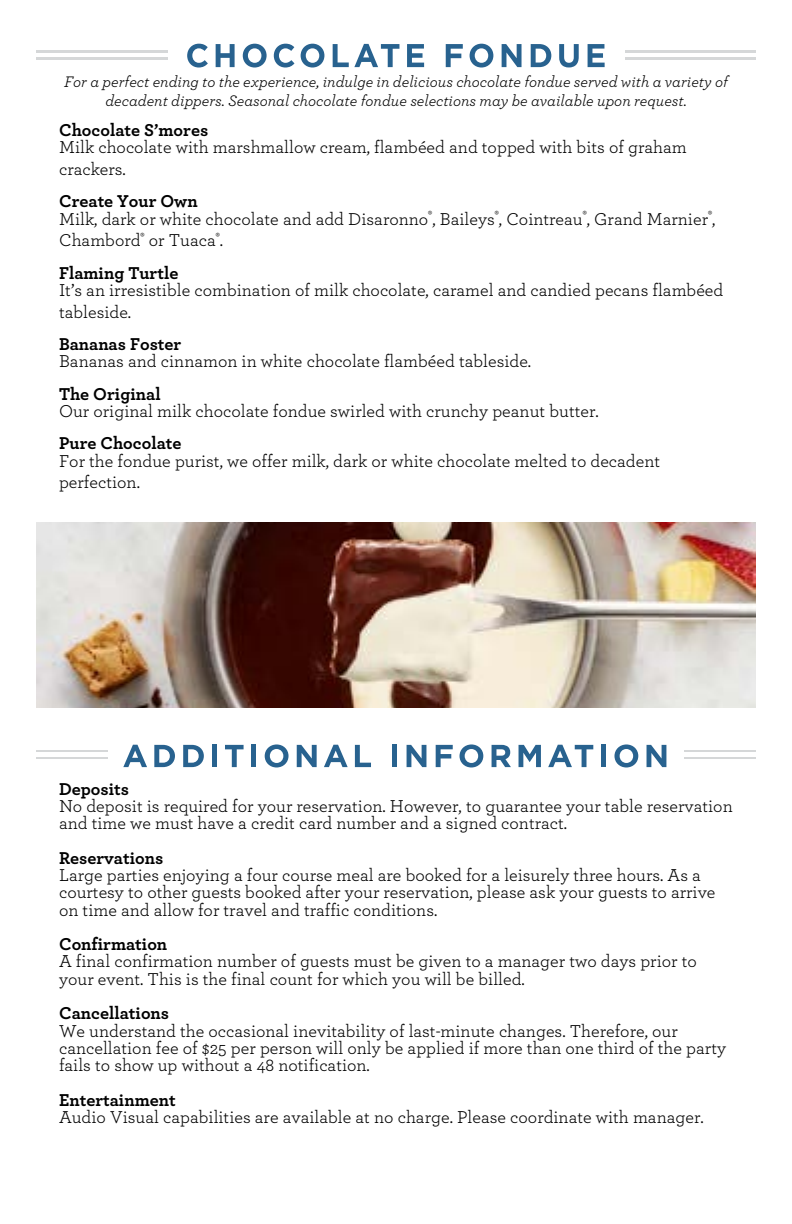
<style>
.page{position:relative;width:792px;height:1224px;background:#fff}
.page>*{position:absolute;margin:0;border:0;box-sizing:border-box;transform-origin:0 0}
.t1{font:18px/17.2px "Archer";color:#000}
.t2{font:700 18px "Archer";color:#000}
.t3{font:italic 16px/19.2px "Archer";color:#000;text-align:center}
.s1{color:#fff}
.s2{font-weight:700}
</style>
<div class="page">
<hr style="left:36px;top:50px;width:720px;height:2px;background:#d5d7d8">
<hr style="left:36px;top:58px;width:720px;height:2px;background:#d5d7d8">
<div style="left:168px;top:41px;width:456px;height:32px;background:#fff"></div>
<svg style="left:187px;top:44px;width:21px;height:24px"></svg>
<svg style="left:216px;top:44px;width:19px;height:23px"></svg>
<svg style="left:243px;top:44px;width:24px;height:24px"></svg>
<svg style="left:274px;top:44px;width:20px;height:24px"></svg>
<svg style="left:301px;top:44px;width:23px;height:24px"></svg>
<svg style="left:333px;top:44px;width:66px;height:23px"></svg>
<svg style="left:407px;top:44px;width:17px;height:23px"></svg>
<svg style="left:446px;top:44px;width:17px;height:23px"></svg>
<svg style="left:470px;top:44px;width:23px;height:24px"></svg>
<svg style="left:502px;top:44px;width:20px;height:23px"></svg>
<svg style="left:531px;top:44px;width:20px;height:23px"></svg>
<svg style="left:559px;top:44px;width:20px;height:23px"></svg>
<svg style="left:588px;top:44px;width:17px;height:23px"></svg>
<img style="left:36px;top:523px;width:720px;height:185px">
<hr style="left:36px;top:750px;width:720px;height:2px;background:#d5d7d8">
<hr style="left:36px;top:757px;width:720px;height:2px;background:#d5d7d8">
<div style="left:108px;top:742px;width:576px;height:28px;background:#fff"></div>
<svg style="left:123px;top:745px;width:24px;height:22px"></svg>
<svg style="left:154px;top:745px;width:21px;height:22px"></svg>
<svg style="left:183px;top:745px;width:21px;height:22px"></svg>
<div style="left:212px;top:745px;width:5px;height:22px;background:#28628f"></div>
<svg style="left:225px;top:745px;width:19px;height:22px"></svg>
<div style="left:251px;top:745px;width:5px;height:22px;background:#28628f"></div>
<svg style="left:265px;top:744px;width:24px;height:23px"></svg>
<svg style="left:297px;top:745px;width:20px;height:22px"></svg>
<svg style="left:324px;top:745px;width:24px;height:22px"></svg>
<svg style="left:355px;top:745px;width:16px;height:22px"></svg>
<div style="left:392px;top:745px;width:5px;height:22px;background:#28628f"></div>
<svg style="left:407px;top:745px;width:19px;height:22px"></svg>
<svg style="left:436px;top:745px;width:17px;height:22px"></svg>
<svg style="left:460px;top:744px;width:23px;height:23px"></svg>
<svg style="left:492px;top:745px;width:19px;height:22px"></svg>
<svg style="left:519px;top:745px;width:22px;height:22px"></svg>
<svg style="left:548px;top:745px;width:45px;height:22px"></svg>
<div style="left:601px;top:745px;width:5px;height:22px;background:#28628f"></div>
<svg style="left:614px;top:744px;width:24px;height:23px"></svg>
<svg style="left:647px;top:745px;width:19px;height:22px"></svg>
<p class="t3" style="left:64px;top:71px;width:665px">For a perfect ending to the experience, indulge in delicious chocolate fondue served with a variety of decadent dippers. Seasonal chocolate fondue selections may be available upon request.</p>
<p class="t2" style="left:59px;top:119px;width:151px">Chocolate S’mores</p>
<p class="t1" style="left:59px;top:137px;width:629px;line-height:21.6px">Milk chocolate with marshmallow cream, flambéed and topped with bits of graham crackers.<span class="s1">.</span></p>
<p class="t1" style="left:59px;top:193px;width:658px"><span class="s2">Create Your Own<br></span>Milk, dark or white chocolate and add Disaronno<sup>®</sup>, Baileys<sup>®</sup>, Cointreau<sup>®</sup>, Grand Marnier<sup>®</sup>,</p>
<p class="t1" style="left:59px;top:224px;width:169px;line-height:32.4px">Chambord<sup>®</sup> or Tuaca<sup>®</sup>.<span class="s1">.<br></span><span class="s2">Flaming Turtle</span></p>
<p class="t1" style="left:59px;top:279px;width:666px;line-height:21.6px">It’s an irresistible combination of milk chocolate, caramel and candied pecans flambéed tableside.<span class="s1">.</span></p>
<p class="t1" style="left:59px;top:335px;width:477px"><span class="s2">Bananas Foster<br></span>Bananas and cinnamon in white chocolate flambéed tableside.<span class="s1">.</span></p>
<p class="t1" style="left:59px;top:385px;width:545px"><span class="s2">The Original<br></span>Our original milk chocolate fondue swirled with crunchy peanut butter.<span class="s1">.</span></p>
<p class="t2" style="left:59px;top:432px;width:124px">Pure Chocolate</p>
<p class="t1" style="left:59px;top:450px;width:603px;line-height:21.6px">For the fondue purist, we offer milk, dark or white chocolate melted to decadent perfection.<span class="s1">.</span></p>
<p class="t2" style="left:59px;top:778px;width:72px">Deposits</p>
<p class="t1" style="left:59px;top:797px;width:675px">No deposit is required for your reservation. However, to guarantee your table reservation and time we must have a credit card number and a signed contract.</p>
<p class="t2" style="left:59px;top:847px;width:106px">Reservations</p>
<p class="t1" style="left:59px;top:867px;width:658px">Large parties enjoying a four course meal are booked for a leisurely three hours. As a courtesy to other guests booked after your reservation, please ask your guests to arrive on time and allow for travel and traffic conditions.</p>
<p class="t2" style="left:59px;top:933px;width:110px">Confirmation</p>
<p class="t1" style="left:59px;top:953px;width:639px">A final confirmation number of guests must be given to a manager two days prior to your event. This is the final count for which you will be billed.</p>
<p class="t2" style="left:59px;top:1002px;width:112px">Cancellations</p>
<p class="t1" style="left:59px;top:1022px;width:669px">We understand the occasional inevitability of last-minute changes. Therefore, our cancellation fee of $25 per person will only be applied if more than one third of the party fails to show up without a 48 notification.</p>
<p class="t2" style="left:59px;top:1089px;width:118px">Entertainment</p>
<p class="t1" style="left:59px;top:1108px;width:646px">Audio Visual capabilities are available at no charge. Please coordinate with manager.</p>
</div>
